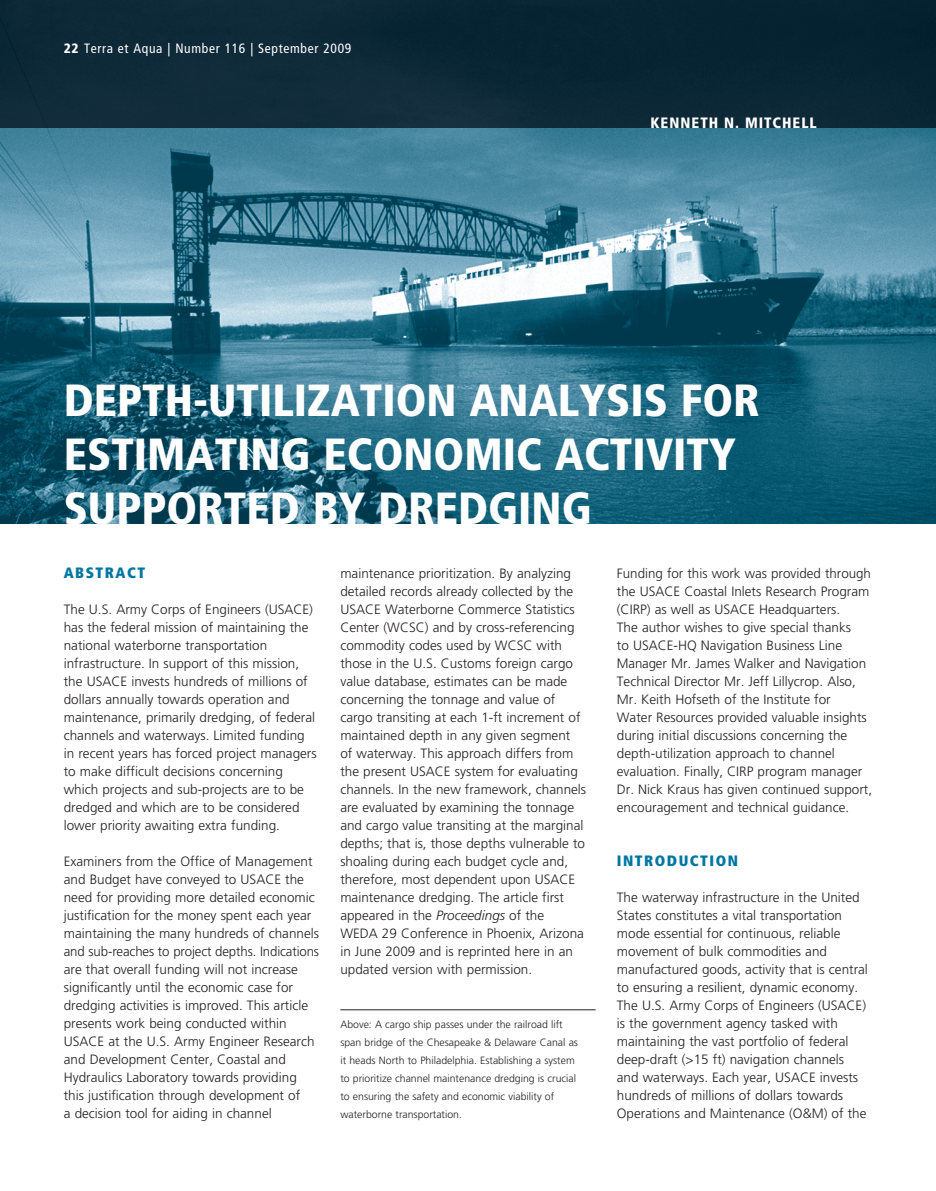
<style>
.page{position:relative;width:936px;height:1191px;background:#fff}
.page>*{position:absolute;margin:0;border:0;box-sizing:border-box;transform-origin:0 0}
.t1{font:900 condensed 45px/54px "Frutiger";color:#fff}
.t2{font:900 condensed 15px "Frutiger";letter-spacing:.1em;color:#0076a3}
.t3{font:900 condensed 15px "Frutiger";letter-spacing:.07em;color:#fff}
.t4{font:300 13.5px/18px "Frutiger";color:#231f20}
.t5{font:condensed 13.5px "Frutiger";letter-spacing:.05em;color:#fff}
.t6{font:300 10.5px/18px "Frutiger";color:#231f20}
.s1{font-weight:900}
.s2{font-style:italic}
</style>
<div class="page">
<hr style="left:340px;top:1009px;width:255px;height:1px;background:#231f20">
<img style="left:0;top:128px;width:935px;height:396px">
<div style="left:0;top:0;width:935px;height:128px;background:#0c2836"></div>
<p class="t5" style="left:64px;top:41px;width:289px"><span class="s1">22</span> Terra et Aqua | Number 116 | September 2009</p>
<p class="t3" style="left:650px;top:113px;width:168px">KENNETH N. MITCHELL</p>
<p class="t1" style="left:64px;top:373px;width:697px">DEPTH-UTILIZATION ANALYSIS FOR<br>ESTIMATING ECONOMIC ACTIVITY<br>SUPPORTED BY DREDGING</p>
<h5 class="t2" style="left:64px;top:563px;width:83px">ABSTRACT</h5>
<p class="t4" style="left:64px;top:600px;width:254px">The U.S. Army Corps of Engineers (USACE) has the federal mission of maintaining the national waterborne transportation infrastructure. In support of this mission, the USACE invests hundreds of millions of dollars annually towards operation and maintenance, primarily dredging, of federal channels and waterways. Limited funding in recent years has forced project managers to make difficult decisions concerning which projects and sub-projects are to be dredged and which are to be considered lower priority awaiting extra funding.</p>
<p class="t4" style="left:64px;top:852px;width:257px">Examiners from the Office of Management and Budget have conveyed to USACE the need for providing more detailed economic justification for the money spent each year maintaining the many hundreds of channels and sub-reaches to project depths. Indications are that overall funding will not increase significantly until the economic case for dredging activities is improved. This article presents work being conducted within USACE at the U.S. Army Engineer Research and Development Center, Coastal and Hydraulics Laboratory towards providing this justification through development of<br>a decision tool for aiding in channel</p>
<p class="t4" style="left:340px;top:564px;width:247px">maintenance prioritization. By analyzing detailed records already collected by the USACE Waterborne Commerce Statistics Center (WCSC) and by cross-referencing commodity codes used by WCSC with those in the U.S. Customs foreign cargo value database, estimates can be made concerning the tonnage and value of cargo transiting at each 1-ft increment of maintained depth in any given segment<br>of waterway. This approach differs from the present USACE system for evaluating channels. In the new framework, channels are evaluated by examining the tonnage and cargo value transiting at the marginal depths; that is, those depths vulnerable to shoaling during each budget cycle and, therefore, most dependent upon USACE maintenance dredging. The article first appeared in the <span class="s2">Proceedings</span> of the<br>WEDA 29 Conference in Phoenix, Arizona in June 2009 and is reprinted here in an updated version with permission.</p>
<p class="t6" style="left:340px;top:1015px;width:239px">Above: A cargo ship passes under the railroad lift span bridge of the Chesapeake &amp; Delaware Canal as it heads North to Philadelphia. Establishing a system to prioritize channel maintenance dredging is crucial to ensuring the safety and economic viability of waterborne transportation.</p>
<p class="t4" style="left:617px;top:564px;width:257px">Funding for this work was provided through the USACE Coastal Inlets Research Program (CIRP) as well as USACE Headquarters.<br>The author wishes to give special thanks<br>to USACE-HQ Navigation Business Line Manager Mr. James Walker and Navigation Technical Director Mr. Jeff Lillycrop. Also, Mr. Keith Hofseth of the Institute for<br>Water Resources provided valuable insights during initial discussions concerning the depth-utilization approach to channel evaluation. Finally, CIRP program manager Dr. Nick Kraus has given continued support, encouragement and technical guidance.</p>
<h5 class="t2" style="left:617px;top:851px;width:123px">INTRODUCTION</h5>
<p class="t4" style="left:617px;top:888px;width:252px">The waterway infrastructure in the United States constitutes a vital transportation mode essential for continuous, reliable movement of bulk commodities and manufactured goods, activity that is central to ensuring a resilient, dynamic economy.<br>The U.S. Army Corps of Engineers (USACE) is the government agency tasked with maintaining the vast portfolio of federal deep-draft (&gt;15 ft) navigation channels and waterways. Each year, USACE invests hundreds of millions of dollars towards Operations and Maintenance (O&amp;M) of the</p>
</div>
